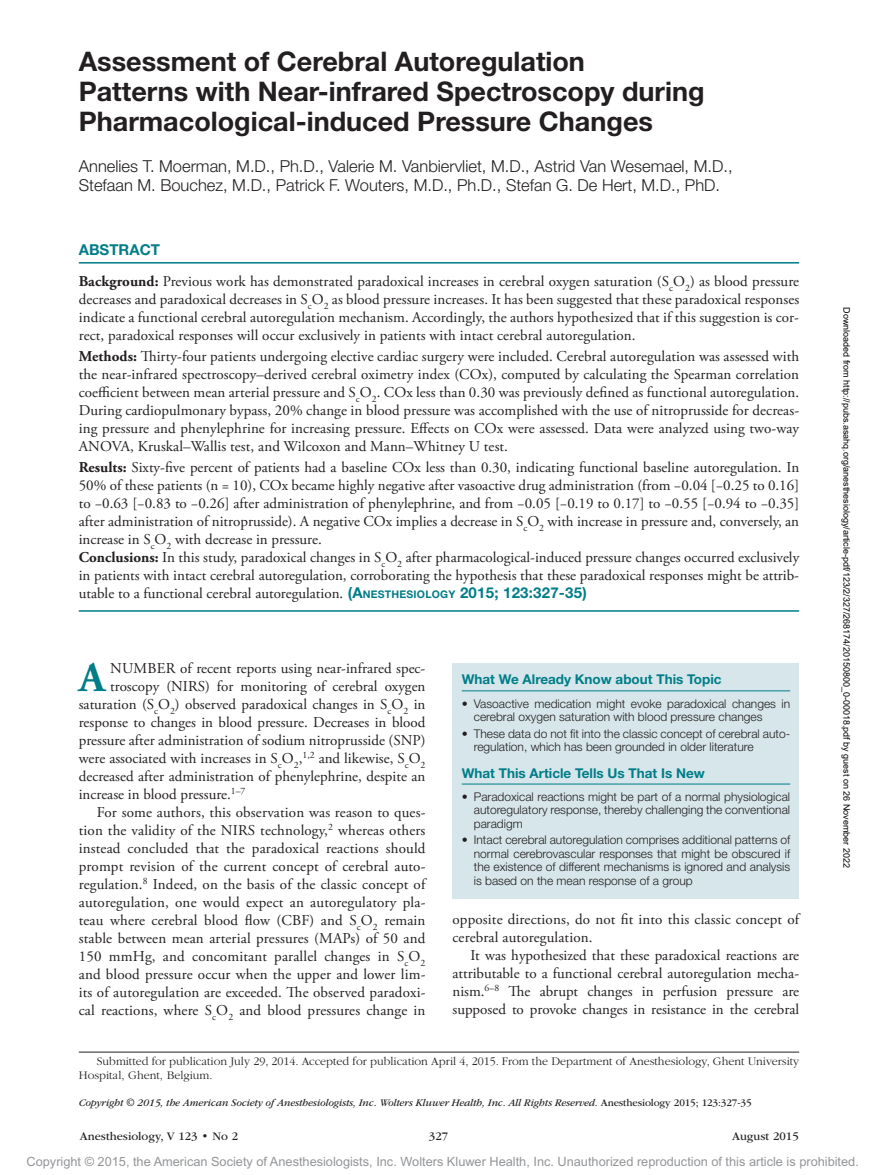
<style>
.page{position:relative;width:878px;height:1175px;background:#fff}
.page>*{position:absolute;margin:0;border:0;box-sizing:border-box;transform-origin:0 0}
.t1{font:700 42.15px "Adobe Garamond Pro";color:#007d88}
.t2{font:700 27px/30px "Helvetica Neue LT Std";color:#231f20}
.t3{font:300 16.5px/19.5px "Helvetica Neue LT Std";color:#231f20}
.t4{font:15px/18px "Adobe Garamond Pro";color:#231f20;text-align:justify}
.t5{font:700 15px "Helvetica Neue LT Std";color:#007d88}
.t6{font:700 13.5px "Helvetica Neue LT Std";color:#007d88}
.t7{font:12.75px "Arial MT Std";color:#939598}
.t8{font:300 12px/13.5px "Helvetica Neue LT Std";color:#231f20}
.t9{font:300 12px/13.5px "ITC Garamond Std";color:#231f20}
.t10{font:12px "ITC Garamond Std";color:#231f20}
.t11{font:italic 10.5px "ITC Garamond Std";letter-spacing:-.01em;color:#231f20}
.t12{font:9px "Arial";color:#000}
.s1{font-weight:700}
.s2{font-family:"Helvetica Neue LT Std";font-weight:700;color:#007d88}
.s3{font-family:"Helvetica Neue LT Std";font-weight:700;font-size:10.5px;color:#007d88}
.s4{font-style:normal}
</style>
<div class="page">
<div style="left:452px;top:663px;width:347px;height:235px;background:#d6e6ea"></div>
<hr style="left:462px;top:690px;width:328px;height:1px;background:#007d88">
<hr style="left:462px;top:783px;width:328px;height:1px;background:#007d88">
<hr style="left:79px;top:262px;width:720px;height:1px;background:#007d88">
<hr style="left:79px;top:610px;width:720px;height:1px;background:#007d88">
<hr style="left:79px;top:1051px;width:720px;height:1px;background:#231f20">
<h2 class="t2" style="left:79px;top:46px;width:627px">Assessment of Cerebral Autoregulation<br>Patterns with Near-infrared Spectroscopy during<br>Pharmacological-induced Pressure Changes</h2>
<p class="t3" style="left:79px;top:156px;width:655px">Annelies T. Moerman, M.D., Ph.D., Valerie M. Vanbiervliet, M.D., Astrid Van Wesemael, M.D.,<br>Stefaan M. Bouchez, M.D., Patrick F. Wouters, M.D., Ph.D., Stefan G. De Hert, M.D., PhD.</p>
<p class="t5" style="left:79px;top:240px;width:83px">ABSTRACT</p>
<p class="t4" style="left:79px;top:273px;width:722px"><span class="s1">Background:</span> Previous work has demonstrated paradoxical increases in cerebral oxygen saturation (S<sub>c</sub>O<sub>2</sub>) as blood pressure decreases and paradoxical decreases in S<sub>c</sub>O<sub>2</sub> as blood pressure increases. It has been suggested that these paradoxical responses indicate a functional cerebral autoregulation mechanism. Accordingly, the authors hypothesized that if this suggestion is cor&shy;rect, paradoxical responses will occur exclusively in patients with intact cerebral autoregulation.</p>
<p class="t4" style="left:79px;top:348px;width:721px"><span class="s1">Methods:</span> Thirty-four patients undergoing elective cardiac surgery were included. Cerebral autoregulation was assessed with the near-infrared spectroscopy–derived cerebral oximetry index (COx), computed by calculating the Spearman correlation coefficient between mean arterial pressure and S<sub>c</sub>O<sub>2</sub>. COx less than 0.30 was previously defined as functional autoregulation.<br>During cardiopulmonary bypass, 20% change in blood pressure was accomplished with the use of nitroprusside for decreas&shy;ing pressure and phenylephrine for increasing pressure. Effects on COx were assessed. Data were analyzed using two-way ANOVA, Kruskal–Wallis test, and Wilcoxon and Mann–Whitney U test.</p>
<p class="t4" style="left:79px;top:459px;width:722px;text-align:left"><span class="s1">Results:</span> Sixty-five percent of patients had a baseline COx less than 0.30, indicating functional baseline autoregulation. In 50% of these patients (n = 10), COx became highly negative after vasoactive drug administration (from −0.04 [−0.25 to 0.16] to −0.63 [−0.83 to −0.26] after administration of phenylephrine, and from −0.05 [−0.19 to 0.17] to −0.55 [−0.94 to −0.35] after administration of nitroprusside). A negative COx implies a decrease in S<sub>c</sub>O<sub>2</sub> with increase in pressure and, conversely, an increase in S<sub>c</sub>O<sub>2</sub> with decrease in pressure.<br><span class="s1">Conclusions:</span> In this study, paradoxical changes in S<sub>c</sub>O<sub>2</sub> after pharmacological-induced pressure changes occurred exclusively in patients with intact cerebral autoregulation, corroborating the hypothesis that these paradoxical responses might be attrib&shy;utable to a functional cerebral autoregulation. <span class="s2">(A</span><span class="s3">NESTHESIOLOGY</span> <span class="s2">2015; 123:327-35)</span></p>
<h1 class="t1" style="left:79px;top:652px;width:28px">A</h1>
<p class="t4" style="left:110px;top:659px;width:316px">NUMBER of recent reports using near-infrared spec-</p>
<p class="t4" style="left:110px;top:677px;width:317px">troscopy (NIRS) for monitoring of cerebral oxygen</p>
<p class="t4" style="left:79px;top:695px;width:348px">saturation (S<sub>c</sub>O<sub>2</sub>) observed paradoxical changes in S<sub>c</sub>O<sub>2</sub> in</p>
<p class="t4" style="left:79px;top:713px;width:348px">response to changes in blood pressure. Decreases in blood</p>
<p class="t4" style="left:79px;top:731px;width:348px">pressure after administration of sodium nitroprusside (SNP)</p>
<p class="t4" style="left:79px;top:749px;width:348px">were associated with increases in S<sub>c</sub>O<sub>2</sub>,<sup>1,2</sup> and likewise, S<sub>c</sub>O<sub>2</sub></p>
<p class="t4" style="left:79px;top:767px;width:348px">decreased after administration of phenylephrine, despite an</p>
<p class="t4" style="left:79px;top:785px;width:168px">increase in blood pressure.<sup>1–7</sup></p>
<p class="t4" style="left:97px;top:803px;width:330px">For some authors, this observation was reason to ques-</p>
<p class="t4" style="left:79px;top:821px;width:348px">tion the validity of the NIRS technology,<sup>2</sup> whereas others</p>
<p class="t4" style="left:79px;top:839px;width:348px">instead concluded that the paradoxical reactions should</p>
<p class="t4" style="left:79px;top:857px;width:348px">prompt revision of the current concept of cerebral auto-</p>
<p class="t4" style="left:79px;top:875px;width:348px">regulation.<sup>8</sup> Indeed, on the basis of the classic concept of</p>
<p class="t4" style="left:79px;top:893px;width:348px">autoregulation, one would expect an autoregulatory pla-</p>
<p class="t4" style="left:79px;top:911px;width:348px">teau where cerebral blood flow (CBF) and S<sub>c</sub>O<sub>2</sub> remain</p>
<p class="t4" style="left:79px;top:929px;width:348px">stable between mean arterial pressures (MAPs) of 50 and</p>
<p class="t4" style="left:79px;top:947px;width:348px">150 mmHg, and concomitant parallel changes in S<sub>c</sub>O<sub>2</sub></p>
<p class="t4" style="left:79px;top:965px;width:348px">and blood pressure occur when the upper and lower lim-</p>
<p class="t4" style="left:79px;top:983px;width:348px">its of autoregulation are exceeded. The observed paradoxi-</p>
<p class="t4" style="left:79px;top:1001px;width:348px">cal reactions, where S<sub>c</sub>O<sub>2</sub> and blood pressures change in</p>
<p class="t6" style="left:462px;top:671px;width:261px">What We Already Know about This Topic</p>
<p class="t8" style="left:474px;top:696px;width:318px;text-indent:-12px">• Vasoactive medication might evoke paradoxical changes in cerebral oxygen saturation with blood pressure changes</p>
<p class="t8" style="left:474px;top:726px;width:318px;text-indent:-12px">• These data do not fit into the classic concept of cerebral auto&shy;regulation, which has been grounded in older literature</p>
<p class="t6" style="left:462px;top:764px;width:244px">What This Article Tells Us That Is New</p>
<p class="t8" style="left:474px;top:789px;width:318px;text-align:justify;text-indent:-12px">• Paradoxical reactions might be part of a normal physiological autoregulatory response, thereby challenging the conventional paradigm</p>
<p class="t8" style="left:474px;top:833px;width:318px;text-align:justify;text-indent:-12px">• Intact cerebral autoregulation comprises additional patterns of normal cerebrovascular responses that might be obscured if the existence of different mechanisms is ignored and analysis is based on the mean response of a group</p>
<p class="t4" style="left:452px;top:911px;width:348px">opposite directions, do not fit into this classic concept of cerebral autoregulation.</p>
<p class="t4" style="left:452px;top:947px;width:348px;text-indent:18px">It was hypothesized that these paradoxical reactions are attributable to a functional cerebral autoregulation mecha&shy;nism.<sup>6–8</sup> The abrupt changes in perfusion pressure are supposed to provoke changes in resistance in the cerebral</p>
<p class="t9" style="left:79px;top:1054px;width:722px;text-indent:18px">Submitted for publication July 29, 2014. Accepted for publication April 4, 2015. From the Department of Anesthesiology, Ghent University<br>Hospital, Ghent, Belgium.</p>
<p class="t11" style="left:79px;top:1096px;width:674px">Copyright © 2015, the American Society of Anesthesiologists, Inc. Wolters Kluwer Health, Inc. All Rights Reserved. <span class="s4">Anesthesiology 2015; 123:327-35</span></p>
<p class="t10" style="left:80px;top:1130px;width:160px">Anesthesiology, V 123 • No 2</p>
<p class="t10" style="left:429px;top:1130px;width:21px">327</p>
<p class="t10" style="left:732px;top:1130px;width:68px">August 2015</p>
<p class="t12" style="left:850px;top:307px;width:562px;rotate:90deg">Downloaded from http://pubs.asahq.org/anesthesiology/article-pdf/123/2/327/268174/20150800_0-00018.pdf by guest on 26 November 2022</p>
<p class="t7" style="left:27px;top:1154px;width:833px">Copyright © 2015, the American Society of Anesthesiologists, Inc. Wolters Kluwer Health, Inc. Unauthorized reproduction of this article is prohibited.</p>
</div>
